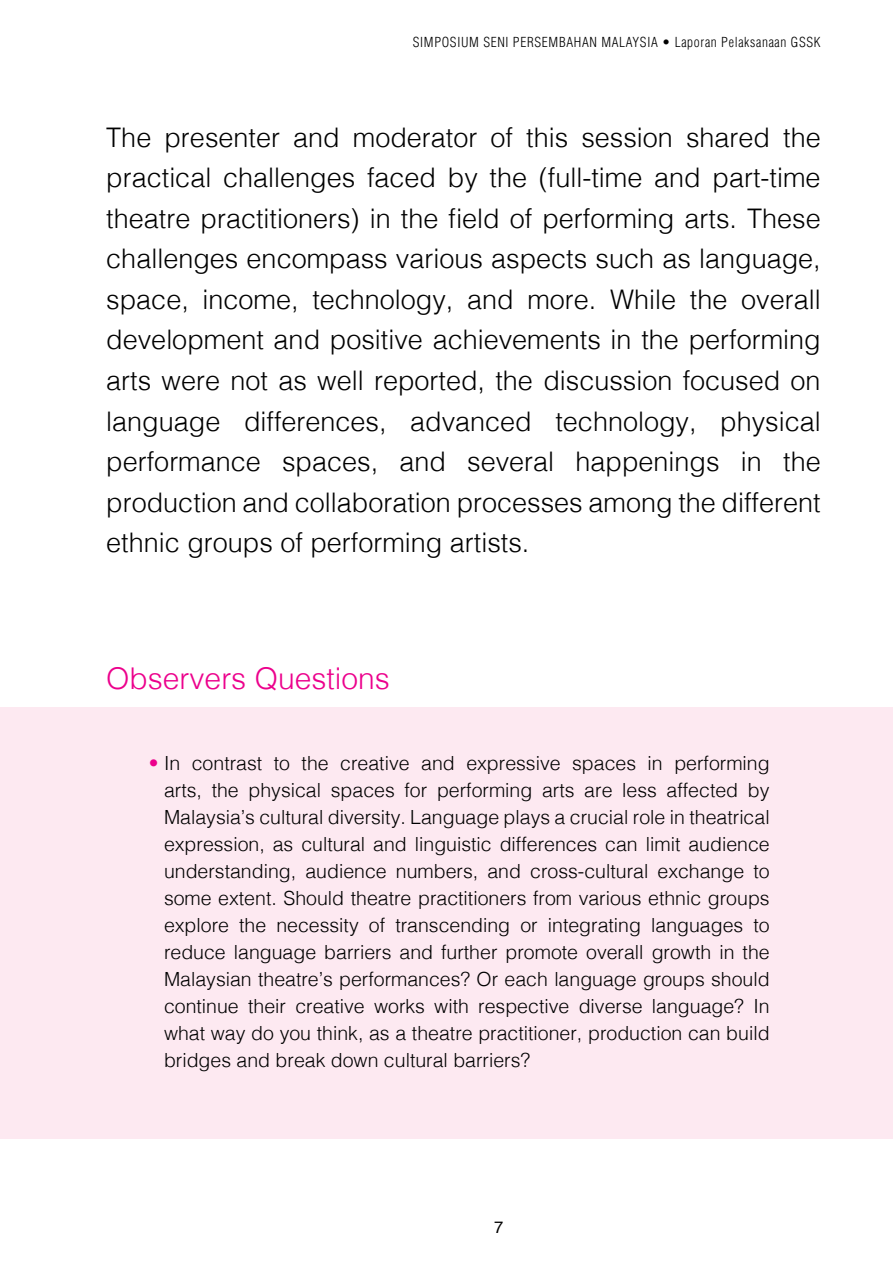
<style>
.page{position:relative;width:893px;height:1263px;background:#fff}
.page>*{position:absolute;margin:0;border:0;box-sizing:border-box;transform-origin:0 0}
.t1{font:300 30px "Helvetica";color:#ec008c}
.t2{font:300 27px/40.5px "Helvetica";color:#000;text-align:justify}
.t3{font:300 19.5px/27px "Helvetica";color:#000;text-align:justify}
.t4{font:16.5px "Helvetica";color:#000}
.t5{font:300 condensed 13.5px "Helvetica";letter-spacing:.05em;color:#000}
.s1{color:#ec008c}
</style>
<div class="page">
<div style="left:0;top:707px;width:893px;height:432px;background:#fde9f1"></div>
<p class="t5" style="left:413px;top:34px;width:409px">SIMPOSIUM SENI PERSEMBAHAN MALAYSIA • Laporan Pelaksanaan GSSK</p>
<p class="t2" style="left:106px;top:115px;width:716px">The presenter and moderator of this session shared the practical challenges faced by the (full-time and part-time theatre practitioners) in the field of performing arts. These challenges encompass various aspects such as language, space, income, technology, and more. While the overall development and positive achievements in the performing arts were not as well reported, the discussion focused on language differences, advanced technology, physical performance spaces, and several happenings in the production and collaboration processes among the different ethnic groups of performing artists.</p>
<h1 class="t1" style="left:106px;top:653px;width:285px">Observers Questions</h1>
<p class="t3" style="left:164px;top:748px;width:607px;text-indent:-15px"><span class="s1">•</span> In contrast to the creative and expressive spaces in performing arts, the physical spaces for performing arts are less affected by Malaysia’s cultural diversity. Language plays a crucial role in theatrical expression, as cultural and linguistic differences can limit audience understanding, audience numbers, and cross-cultural exchange to some extent. Should theatre practitioners from various ethnic groups explore the necessity of transcending or integrating languages to reduce language barriers and further promote overall growth in the Malaysian theatre’s performances? Or each language groups should continue their creative works with respective diverse language? In what way do you think, as a theatre practitioner, production can build bridges and break down cultural barriers?</p>
<p class="t4" style="left:494px;top:1214px;width:11px">7</p>
</div>
